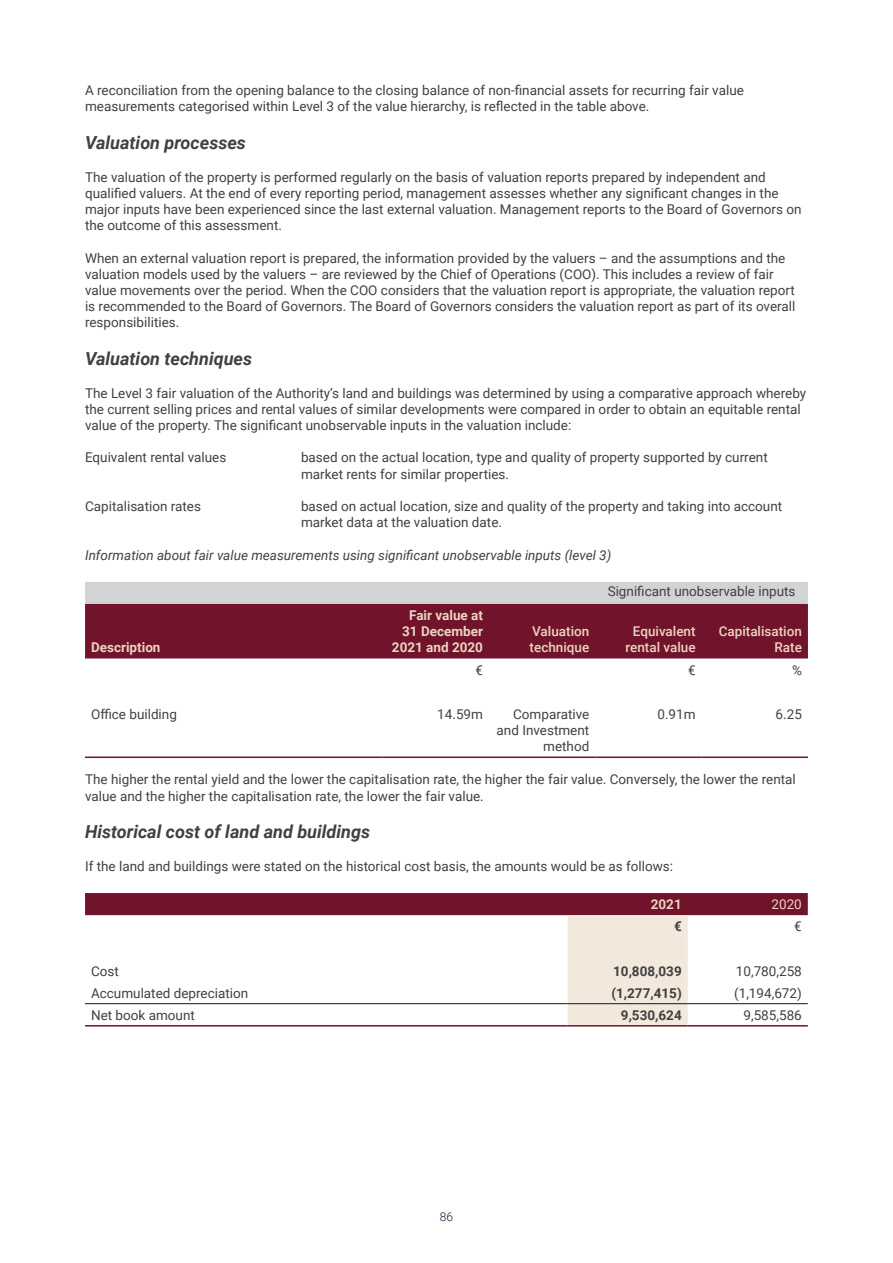
<style>
.page{position:relative;width:893px;height:1263px;background:#fff}
.page>*{position:absolute;margin:0;border:0;box-sizing:border-box;transform-origin:0 0}
.SUB-HEADING_3{font:italic 700 18px "Roboto";color:#414042}
.BODY_TEXT{font:13.5px/16.2px "Roboto";color:#414042}
.BODY_TEXT-2{font:italic 13.5px "Roboto";color:#414042}
.t1{font:500 13.5px "Roboto";color:#ebd5c0}
.t2{font:700 13.5px "Roboto";color:#ebd5c0}
.t3{font:700 13.5px "Roboto";color:#414042}
.t4{font:13.5px "Roboto";color:#ebd5c0}
.t5{font:300 12px "Roboto";color:#001b37}
</style>
<div class="page">
<svg style="left:85px;top:582px;width:723px;height:76px;background:#8c4a5b"></svg>
<hr style="left:85px;top:756px;width:298px;height:2px;background:#71132b">
<hr style="left:383px;top:756px;width:106px;height:2px;background:#71132b">
<hr style="left:489px;top:756px;width:106px;height:2px;background:#71132b">
<hr style="left:595px;top:756px;width:107px;height:2px;background:#71132b">
<hr style="left:702px;top:756px;width:106px;height:2px;background:#71132b">
<svg style="left:85px;top:893px;width:723px;height:132px"></svg>
<hr style="left:85px;top:1003px;width:483px;height:1px;background:#001b37">
<hr style="left:568px;top:1003px;width:120px;height:1px;background:#001b37">
<hr style="left:688px;top:1003px;width:120px;height:1px;background:#001b37">
<hr style="left:85px;top:1025px;width:483px;height:1px;background:#71132b">
<hr style="left:568px;top:1025px;width:120px;height:1px;background:#71132b">
<hr style="left:688px;top:1025px;width:120px;height:1px;background:#71132b">
<p class="BODY_TEXT" style="left:85px;top:82px;width:660px">A reconciliation from the opening balance to the closing balance of non-financial assets for recurring fair value measurements categorised within Level 3 of the value hierarchy, is reflected in the table above.</p>
<h3 class="SUB-HEADING_3" style="left:85px;top:130px;width:162px">Valuation processes</h3>
<p class="BODY_TEXT" style="left:85px;top:168px;width:718px">The valuation of the property is performed regularly on the basis of valuation reports prepared by independent and qualified valuers. At the end of every reporting period, management assesses whether any significant changes in the major inputs have been experienced since the last external valuation. Management reports to the Board of Governors on the outcome of this assessment.</p>
<p class="BODY_TEXT" style="left:85px;top:249px;width:712px">When an external valuation report is prepared, the information provided by the valuers – and the assumptions and the valuation models used by the valuers – are reviewed by the Chief of Operations (COO). This includes a review of fair value movements over the period. When the COO considers that the valuation report is appropriate, the valuation report is recommended to the Board of Governors. The Board of Governors considers the valuation report as part of its overall responsibilities.</p>
<h3 class="SUB-HEADING_3" style="left:85px;top:346px;width:169px">Valuation techniques</h3>
<p class="BODY_TEXT" style="left:85px;top:384px;width:723px">The Level 3 fair valuation of the Authority’s land and buildings was determined by using a comparative approach whereby the current selling prices and rental values of similar developments were compared in order to obtain an equitable rental value of the property. The significant unobservable inputs in the valuation include:</p>
<p class="BODY_TEXT" style="left:85px;top:449px;width:143px">Equivalent rental values</p>
<p class="BODY_TEXT" style="left:301px;top:449px;width:468px">based on the actual location, type and quality of property supported by current market rents for similar properties.</p>
<p class="BODY_TEXT" style="left:85px;top:498px;width:117px">Capitalisation rates</p>
<p class="BODY_TEXT" style="left:301px;top:498px;width:483px">based on actual location, size and quality of the property and taking into account market data at the valuation date.</p>
<p class="BODY_TEXT-2" style="left:85px;top:545px;width:528px">Information about fair value measurements using significant unobservable inputs (level 3)</p>
<p class="BODY_TEXT" style="left:608px;top:583px;width:189px">Significant unobservable inputs</p>
<p class="t2" style="left:91px;top:638px;width:71px">Description</p>
<p class="t2" style="left:409px;top:606px;width:75px">Fair value at</p>
<p class="t2" style="left:402px;top:622px;width:82px">31 December</p>
<p class="t2" style="left:392px;top:638px;width:93px">2021 and 2020</p>
<p class="t1" style="left:532px;top:622px;width:59px">Valuation</p>
<p class="t1" style="left:530px;top:638px;width:61px">technique</p>
<p class="t1" style="left:633px;top:622px;width:64px">Equivalent</p>
<p class="t1" style="left:626px;top:638px;width:72px">rental value</p>
<p class="t1" style="left:719px;top:622px;width:85px">Capitalisation</p>
<p class="t1" style="left:774px;top:638px;width:29px">Rate</p>
<p class="BODY_TEXT" style="left:475px;top:661px;width:9px">€</p>
<p class="BODY_TEXT" style="left:688px;top:661px;width:9px">€</p>
<p class="BODY_TEXT" style="left:792px;top:661px;width:11px">%</p>
<p class="BODY_TEXT" style="left:91px;top:705px;width:87px">Office building</p>
<p class="BODY_TEXT" style="left:437px;top:705px;width:47px">14.59m</p>
<p class="BODY_TEXT" style="left:497px;top:705px;width:94px;text-align:right">Comparative and Investment method</p>
<p class="BODY_TEXT" style="left:657px;top:705px;width:40px">0.91m</p>
<p class="BODY_TEXT" style="left:776px;top:705px;width:28px">6.25</p>
<p class="BODY_TEXT" style="left:85px;top:771px;width:712px">The higher the rental yield and the lower the capitalisation rate, the higher the fair value. Conversely, the lower the rental value and the higher the capitalisation rate, the lower the fair value.</p>
<h3 class="SUB-HEADING_3" style="left:85px;top:819px;width:287px">Historical cost of land and buildings</h3>
<p class="BODY_TEXT" style="left:85px;top:857px;width:590px">If the land and buildings were stated on the historical cost basis, the amounts would be as follows:</p>
<p class="t2" style="left:651px;top:895px;width:32px">2021</p>
<p class="t4" style="left:771px;top:895px;width:32px">2020</p>
<p class="t3" style="left:674px;top:917px;width:9px">€</p>
<p class="BODY_TEXT" style="left:794px;top:918px;width:9px">€</p>
<p class="BODY_TEXT" style="left:91px;top:962px;width:29px">Cost</p>
<p class="t3" style="left:613px;top:961px;width:70px">10,808,039</p>
<p class="BODY_TEXT" style="left:736px;top:962px;width:67px">10,780,258</p>
<p class="BODY_TEXT" style="left:91px;top:984px;width:159px">Accumulated depreciation</p>
<p class="t3" style="left:611px;top:983px;width:72px">(1,277,415)</p>
<p class="BODY_TEXT" style="left:734px;top:984px;width:69px">(1,194,672)</p>
<p class="BODY_TEXT" style="left:91px;top:1006px;width:105px">Net book amount</p>
<p class="t3" style="left:621px;top:1005px;width:62px">9,530,624</p>
<p class="BODY_TEXT" style="left:743px;top:1006px;width:60px">9,585,586</p>
<p class="t5" style="left:440px;top:1208px;width:15px">86</p>
</div>
